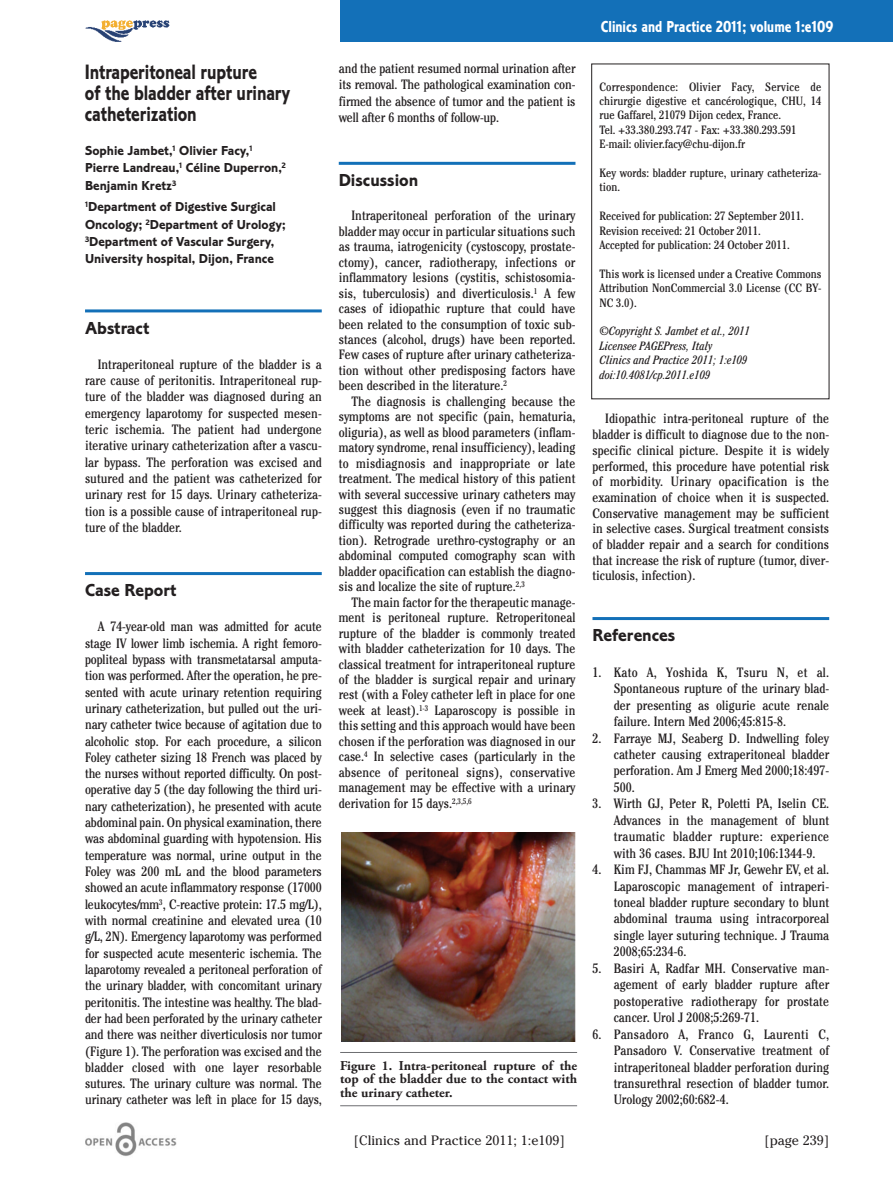
<style>
.page{position:relative;width:893px;height:1191px;background:#fff}
.page>*{position:absolute;margin:0;border:0;box-sizing:border-box;transform-origin:0 0}
.t1{font:21.6px/21.1px "Corinthian Bold Plain";letter-spacing:-.005em;color:#231f20;scale:.83 1}
.t2{font:18px "Corinthian Bold Plain";color:#231f20}
.t3{font:16.5px "Corinthian Bold Condensed Plain";color:#fff}
.t4{font:condensed 13.5px/16.4px "Cheltenham";color:#231f20;text-align:justify}
.t5{font:13.5px/17.4px "Corinthian Bold Plain";color:#231f20}
.t6{font:700 13.5px/13.5px "Adobe Garamond Pro";color:#231f20;text-align:justify}
.t7{font:13.5px "Cheltenham";color:#231f20}
.t8{font:condensed 12px/14.4px "Cheltenham";color:#231f20}
.t9{font:italic condensed 12px/14.4px "Cheltenham";color:#231f20}
</style>
<div class="page">
<hr style="left:85px;top:309px;width:237px;height:3px;background:#1370b8">
<hr style="left:85px;top:572px;width:237px;height:3px;background:#1370b8">
<hr style="left:339px;top:162px;width:236px;height:3px;background:#1370b8">
<hr style="left:592px;top:617px;width:237px;height:3px;background:#1370b8">
<div style="left:340px;top:0;width:553px;height:42px;background:#1370b8"></div>
<img style="left:85px;top:1123px;width:92px;height:33px">
<img style="left:85px;top:20px;width:84px;height:22px">
<img style="left:341px;top:832px;width:234px;height:209px">
<hr style="left:340px;top:1052px;width:237px;height:1px;background:#6c6d70">
<hr style="left:340px;top:1105px;width:237px;height:1px;background:#6c6d70">
<h1 class="t1" style="left:85px;top:63px;width:249px">Intraperitoneal rupture<br>of the bladder after urinary catheterization</h1>
<p class="t5" style="left:85px;top:143px;width:202px">Sophie Jambet,<sup>1</sup> Olivier Facy,<sup>1<br></sup>Pierre Landreau,<sup>1</sup> Céline Duperron,<sup>2<br></sup>Benjamin Kretz<sup>3</sup></p>
<p class="t5" style="left:85px;top:199px;width:202px"><sup>1</sup>Department of Digestive Surgical Oncology; <sup>2</sup>Department of Urology; <sup>3</sup>Department of Vascular Surgery, University hospital, Dijon, France</p>
<h2 class="t2" style="left:85px;top:322px;width:66px">Abstract</h2>
<p class="t4" style="left:85px;top:357px;width:238px;text-indent:13px">Intraperitoneal rupture of the bladder is a rare cause of peritonitis. Intraperitoneal rup&shy;ture of the bladder was diagnosed during an emergency laparotomy for suspected mesen&shy;teric ischemia. The patient had undergone iterative urinary catheterization after a vascu&shy;lar bypass. The perforation was excised and sutured and the patient was catheterized for urinary rest for 15 days. Urinary catheteriza&shy;tion is a possible cause of intraperitoneal rup&shy;ture of the bladder.</p>
<h2 class="t2" style="left:85px;top:584px;width:93px">Case Report</h2>
<p class="t4" style="left:85px;top:620px;width:238px;text-indent:13px">A 74-year-old man was admitted for acute stage IV lower limb ischemia. A right femoro&shy;popliteal bypass with transmetatarsal amputa&shy;tion was performed. After the operation, he pre&shy;sented with acute urinary retention requiring urinary catheterization, but pulled out the uri&shy;nary catheter twice because of agitation due to alcoholic stop. For each procedure, a silicon Foley catheter sizing 18 French was placed by the nurses without reported difficulty. On post&shy;operative day 5 (the day following the third uri&shy;nary catheterization), he presented with acute abdominal pain. On physical examination, there was abdominal guarding with hypotension. His temperature was normal, urine output in the Foley was 200 mL and the blood parameters showed an acute inflammatory response (17000 leukocytes/mm<sup>3</sup>, C-reactive protein: 17.5 mg/L), with normal creatinine and elevated urea (10 g/L, 2N). Emergency laparotomy was performed for suspected acute mesenteric ischemia. The laparotomy revealed a peritoneal perforation of the urinary bladder, with concomitant urinary peritonitis. The intestine was healthy. The blad&shy;der had been perforated by the urinary catheter and there was neither diverticulosis nor tumor (Figure 1). The perforation was excised and the bladder closed with one layer resorbable sutures. The urinary culture was normal. The urinary catheter was left in place for 15 days,</p>
<p class="t4" style="left:339px;top:62px;width:238px">and the patient resumed normal urination after its removal. The pathological examination con&shy;firmed the absence of tumor and the patient is well after 6 months of follow-up.</p>
<h2 class="t2" style="left:339px;top:174px;width:81px">Discussion</h2>
<p class="t4" style="left:339px;top:209px;width:238px;line-height:15.5px;text-indent:13px">Intraperitoneal perforation of the urinary bladder may occur in particular situations such as trauma, iatrogenicity (cystoscopy, prostate&shy;ctomy), cancer, radiotherapy, infections or inflammatory lesions (cystitis, schistosomia&shy;sis, tuberculosis) and diverticulosis.<sup>1</sup> A few cases of idiopathic rupture that could have been related to the consumption of toxic sub&shy;stances (alcohol, drugs) have been reported.<br>Few cases of rupture after urinary catheteriza&shy;tion without other predisposing factors have been described in the literature.<sup>2</sup></p>
<p class="t4" style="left:339px;top:395px;width:238px;line-height:15.5px;text-indent:13px">The diagnosis is challenging because the symptoms are not specific (pain, hematuria, oliguria), as well as blood parameters (inflam&shy;matory syndrome, renal insufficiency), leading to misdiagnosis and inappropriate or late treatment. The medical history of this patient with several successive urinary catheters may suggest this diagnosis (even if no traumatic difficulty was reported during the catheteriza&shy;tion). Retrograde urethro-cystography or an abdominal computed comography scan with bladder opacification can establish the diagno&shy;sis and localize the site of rupture.<sup>2,3</sup></p>
<p class="t4" style="left:339px;top:595px;width:238px;line-height:15.5px;text-indent:13px">The main factor for the therapeutic manage&shy;ment is peritoneal rupture. Retroperitoneal rupture of the bladder is commonly treated with bladder catheterization for 10 days. The classical treatment for intraperitoneal rupture of the bladder is surgical repair and urinary rest (with a Foley catheter left in place for one week at least).<sup>1-3</sup> Laparoscopy is possible in this setting and this approach would have been chosen if the perforation was diagnosed in our case.<sup>4</sup> In selective cases (particularly in the absence of peritoneal signs), conservative management may be effective with a urinary derivation for 15 days.<sup>2,3,5,6</sup></p>
<p class="t6" style="left:340px;top:1060px;width:238px">Figure 1. Intra-peritoneal rupture of the top of the bladder due to the contact with the urinary catheter.</p>
<p class="t3" style="left:601px;top:21px;width:234px">Clinics and Practice 2011; volume 1:e109</p>
<p class="t8" style="left:599px;top:80px;width:224px">Correspondence: Olivier Facy, Service de chirurgie digestive et cancérologique, CHU, 14 rue Gaffarel, 21079 Dijon cedex, France.<br>Tel. +33.380.293.747 - Fax: +33.380.293.591<br>E-mail: olivier.facy@chu-dijon.fr</p>
<p class="t8" style="left:599px;top:167px;width:224px">Key words: bladder rupture, urinary catheteriza&shy;tion.</p>
<p class="t8" style="left:599px;top:210px;width:206px">Received for publication: 27 September 2011.<br>Revision received: 21 October 2011.<br>Accepted for publication: 24 October 2011.</p>
<p class="t8" style="left:599px;top:267px;width:224px;text-align:justify">This work is licensed under a Creative Commons Attribution NonCommercial 3.0 License (CC BY-NC 3.0).</p>
<p class="t9" style="left:599px;top:325px;width:152px">©Copyright S. Jambet et al., 2011<br>Licensee PAGEPress, Italy<br>Clinics and Practice 2011; 1:e109 doi:10.4081/cp.2011.e109</p>
<p class="t4" style="left:592px;top:412px;width:238px;line-height:15.8px;text-indent:13px">Idiopathic intra-peritoneal rupture of the bladder is difficult to diagnose due to the non&shy;specific clinical picture. Despite it is widely performed, this procedure have potential risk of morbidity. Urinary opacification is the examination of choice when it is suspected.<br>Conservative management may be sufficient in selective cases. Surgical treatment consists of bladder repair and a search for conditions that increase the risk of rupture (tumor, diver&shy;ticulosis, infection).</p>
<h2 class="t2" style="left:592px;top:629px;width:84px">References</h2>
<p class="t4" style="left:614px;top:665px;width:217px;text-indent:-21px">1. Kato A, Yoshida K, Tsuru N, et al.<br>Spontaneous rupture of the urinary blad&shy;der presenting as oligurie acute renale failure. Intern Med 2006;45:815-8.</p>
<p class="t4" style="left:614px;top:731px;width:217px;text-indent:-21px">2. Farraye MJ, Seaberg D. Indwelling foley catheter causing extraperitoneal bladder perforation. Am J Emerg Med 2000;18:497- 500.</p>
<p class="t4" style="left:614px;top:796px;width:217px;text-indent:-21px">3. Wirth GJ, Peter R, Poletti PA, Iselin CE.<br>Advances in the management of blunt traumatic bladder rupture: experience with 36 cases. BJU Int 2010;106:1344-9.</p>
<p class="t4" style="left:614px;top:862px;width:217px;text-indent:-21px">4. Kim FJ, Chammas MF Jr, Gewehr EV, et al.<br>Laparoscopic management of intraperi&shy;toneal bladder rupture secondary to blunt abdominal trauma using intracorporeal single layer suturing technique. J Trauma 2008;65:234-6.</p>
<p class="t4" style="left:614px;top:961px;width:217px;text-indent:-21px">5. Basiri A, Radfar MH. Conservative man&shy;agement of early bladder rupture after postoperative radiotherapy for prostate cancer. Urol J 2008;5:269-71.</p>
<p class="t4" style="left:614px;top:1027px;width:217px;text-indent:-21px">6. Pansadoro A, Franco G, Laurenti C, Pansadoro V. Conservative treatment of intraperitoneal bladder perforation during transurethral resection of bladder tumor.<br>Urology 2002;60:682-4.</p>
<p class="t7" style="left:354px;top:1132px;width:213px">[Clinics and Practice 2011; 1:e109]</p>
<p class="t7" style="left:764px;top:1132px;width:66px">[page 239]</p>
</div>
